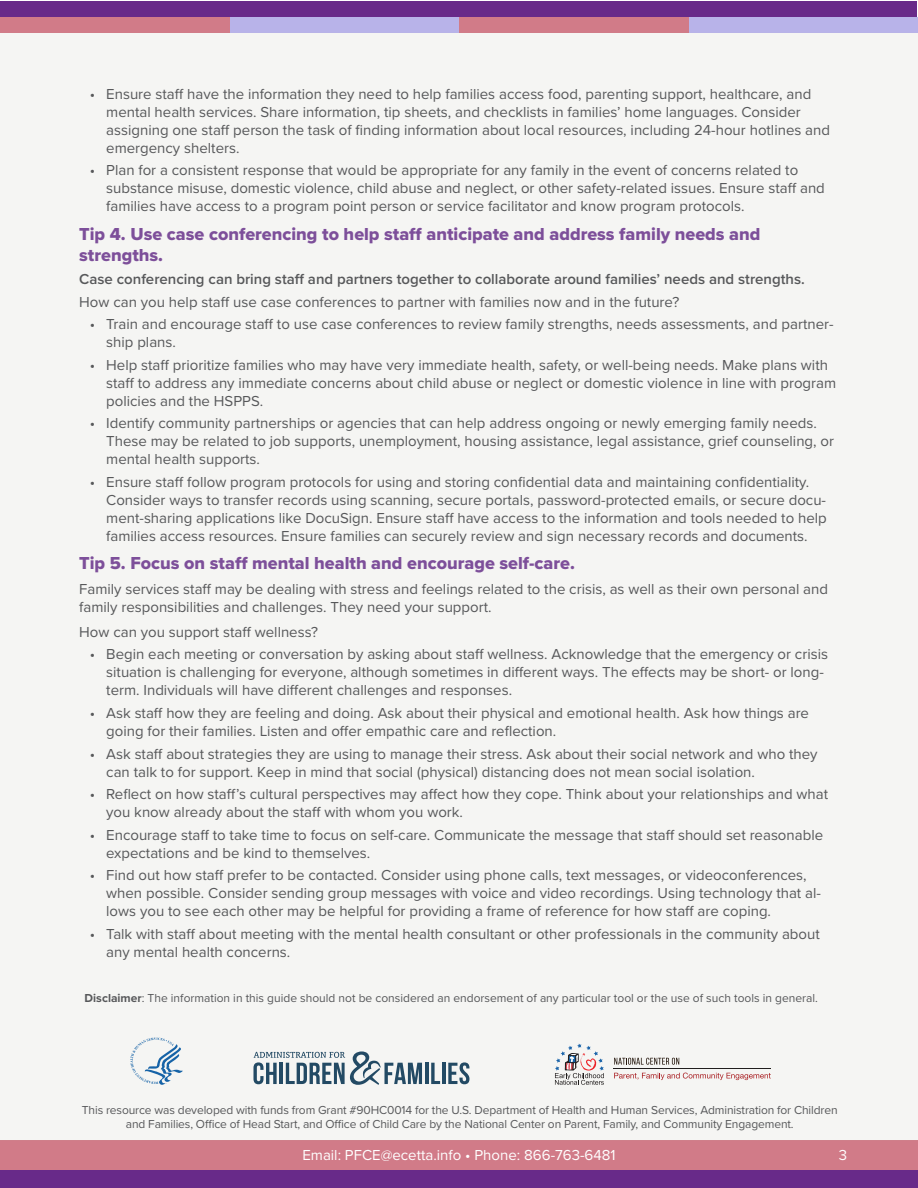
<style>
.page{position:relative;width:918px;height:1188px;background:#fff}
.page>*{position:absolute;margin:0;border:0;box-sizing:border-box;transform-origin:0 0}
.t1{font:18px/21.6px "Proxima Nova Extrabld";color:#7d4f9a}
.t2{font:15px/18px "Proxima Nova";color:#57585a}
.t3{font:600 15px "Proxima Nova";color:#57585a}
.t4{font:15px "Proxima Nova";color:#fff}
.t5{font:12px/13.5px "Proxima Nova";letter-spacing:-.01em;color:#57585a;text-align:center}
.s1{font-weight:700}
</style>
<div class="page">
<div style="left:0;top:1140px;width:918px;height:48px;background:#d17b88"></div>
<div style="left:0;top:1170px;width:918px;height:18px;background:#682a89"></div>
<div style="left:1px;top:1px;width:916px;height:32px;background:#682a89"></div>
<div style="left:1px;top:17px;width:229px;height:16px;background:#d17b88"></div>
<div style="left:230px;top:17px;width:230px;height:16px;background:#b8b3e9"></div>
<div style="left:460px;top:17px;width:229px;height:16px;background:#d17b88"></div>
<div style="left:689px;top:17px;width:229px;height:16px;background:#b8b3e9"></div>
<div style="left:0;top:33px;width:918px;height:1107px;background:#f5f5f3"></div>
<svg style="left:130px;top:1038px;width:53px;height:47px"></svg>
<svg style="left:253px;top:1051px;width:169px;height:34px"></svg>
<hr style="left:425px;top:1063px;width:3px;height:21px;background:#234a64">
<svg style="left:431px;top:1063px;width:9px;height:21px"></svg>
<hr style="left:442px;top:1063px;width:3px;height:21px;background:#234a64">
<svg style="left:448px;top:1062px;width:21px;height:22px"></svg>
<svg style="left:614px;top:1073px;width:157px;height:7px"></svg>
<svg style="left:614px;top:1058px;width:65px;height:7px"></svg>
<svg style="left:555px;top:1044px;width:49px;height:41px"></svg>
<p class="t2" style="left:106px;top:84px;width:725px;text-indent:-16px">• Ensure staff have the information they need to help families access food, parenting support, healthcare, and mental health services. Share information, tip sheets, and checklists in families’ home languages. Consider assigning one staff person the task of finding information about local resources, including 24-hour hotlines and emergency shelters.</p>
<p class="t2" style="left:106px;top:161px;width:720px;text-indent:-16px">• Plan for a consistent response that would be appropriate for any family in the event of concerns related to substance misuse, domestic violence, child abuse and neglect, or other safety-related issues. Ensure staff and families have access to a program point person or service facilitator and know program protocols.</p>
<h2 class="t1" style="left:79px;top:223px;width:683px">Tip 4. Use case conferencing to help staff anticipate and address family needs and strengths.</h2>
<p class="t3" style="left:79px;top:268px;width:727px">Case conferencing can bring staff and partners together to collaborate around families’ needs and strengths.</p>
<p class="t2" style="left:79px;top:292px;width:602px">How can you help staff use case conferences to partner with families now and in the future?</p>
<p class="t2" style="left:106px;top:315px;width:729px;text-indent:-16px">• Train and encourage staff to use case conferences to review family strengths, needs assessments, and partner&shy;ship plans.</p>
<p class="t2" style="left:106px;top:355px;width:731px;text-indent:-16px">• Help staff prioritize families who may have very immediate health, safety, or well-being needs. Make plans with staff to address any immediate concerns about child abuse or neglect or domestic violence in line with program policies and the HSPPS.</p>
<p class="t2" style="left:106px;top:414px;width:729px;text-indent:-16px">• Identify community partnerships or agencies that can help address ongoing or newly emerging family needs.<br>These may be related to job supports, unemployment, housing assistance, legal assistance, grief counseling, or mental health supports.</p>
<p class="t2" style="left:106px;top:472px;width:722px;text-indent:-16px">• Ensure staff follow program protocols for using and storing confidential data and maintaining confidentiality.<br>Consider ways to transfer records using scanning, secure portals, password-protected emails, or secure docu&shy;ment-sharing applications like DocuSign. Ensure staff have access to the information and tools needed to help families access resources. Ensure families can securely review and sign necessary records and documents.</p>
<h2 class="t1" style="left:79px;top:552px;width:497px">Tip 5. Focus on staff mental health and encourage self-care.</h2>
<p class="t2" style="left:79px;top:579px;width:750px">Family services staff may be dealing with stress and feelings related to the crisis, as well as their own personal and family responsibilities and challenges. They need your support.</p>
<p class="t2" style="left:79px;top:622px;width:240px">How can you support staff wellness?</p>
<p class="t2" style="left:106px;top:645px;width:723px;text-indent:-16px">• Begin each meeting or conversation by asking about staff wellness. Acknowledge that the emergency or crisis situation is challenging for everyone, although sometimes in different ways. The effects may be short- or long&shy;term. Individuals will have different challenges and responses.</p>
<p class="t2" style="left:106px;top:703px;width:704px;text-indent:-16px">• Ask staff how they are feeling and doing. Ask about their physical and emotional health. Ask how things are going for their families. Listen and offer empathic care and reflection.</p>
<p class="t2" style="left:106px;top:744px;width:713px;text-indent:-16px">• Ask staff about strategies they are using to manage their stress. Ask about their social network and who they can talk to for support. Keep in mind that social (physical) distancing does not mean social isolation.</p>
<p class="t2" style="left:106px;top:784px;width:723px;text-indent:-16px">• Reflect on how staff’s cultural perspectives may affect how they cope. Think about your relationships and what you know already about the staff with whom you work.</p>
<p class="t2" style="left:106px;top:825px;width:718px;text-indent:-16px">• Encourage staff to take time to focus on self-care. Communicate the message that staff should set reasonable expectations and be kind to themselves.</p>
<p class="t2" style="left:106px;top:866px;width:716px;text-indent:-16px">• Find out how staff prefer to be contacted. Consider using phone calls, text messages, or videoconferences, when possible. Consider sending group messages with voice and video recordings. Using technology that al&shy;lows you to see each other may be helpful for providing a frame of reference for how staff are coping.</p>
<p class="t2" style="left:106px;top:924px;width:715px;text-indent:-16px">• Talk with staff about meeting with the mental health consultant or other professionals in the community about any mental health concerns.</p>
<p class="t5" style="left:85px;top:991px;width:735px"><span class="s1">Disclaimer</span>: The information in this guide should not be considered an endorsement of any particular tool or the use of such tools in general.</p>
<p class="t5" style="left:82px;top:1103px;width:757px">This resource was developed with funds from Grant #90HC0014 for the U.S. Department of Health and Human Services, Administration for Children and Families, Office of Head Start, and Office of Child Care by the National Center on Parent, Family, and Community Engagement.</p>
<p class="t4" style="left:302px;top:1144px;width:315px">Email: PFCE@ecetta.info • Phone: 866-763-6481</p>
<p class="t4" style="left:839px;top:1144px;width:10px">3</p>
</div>
